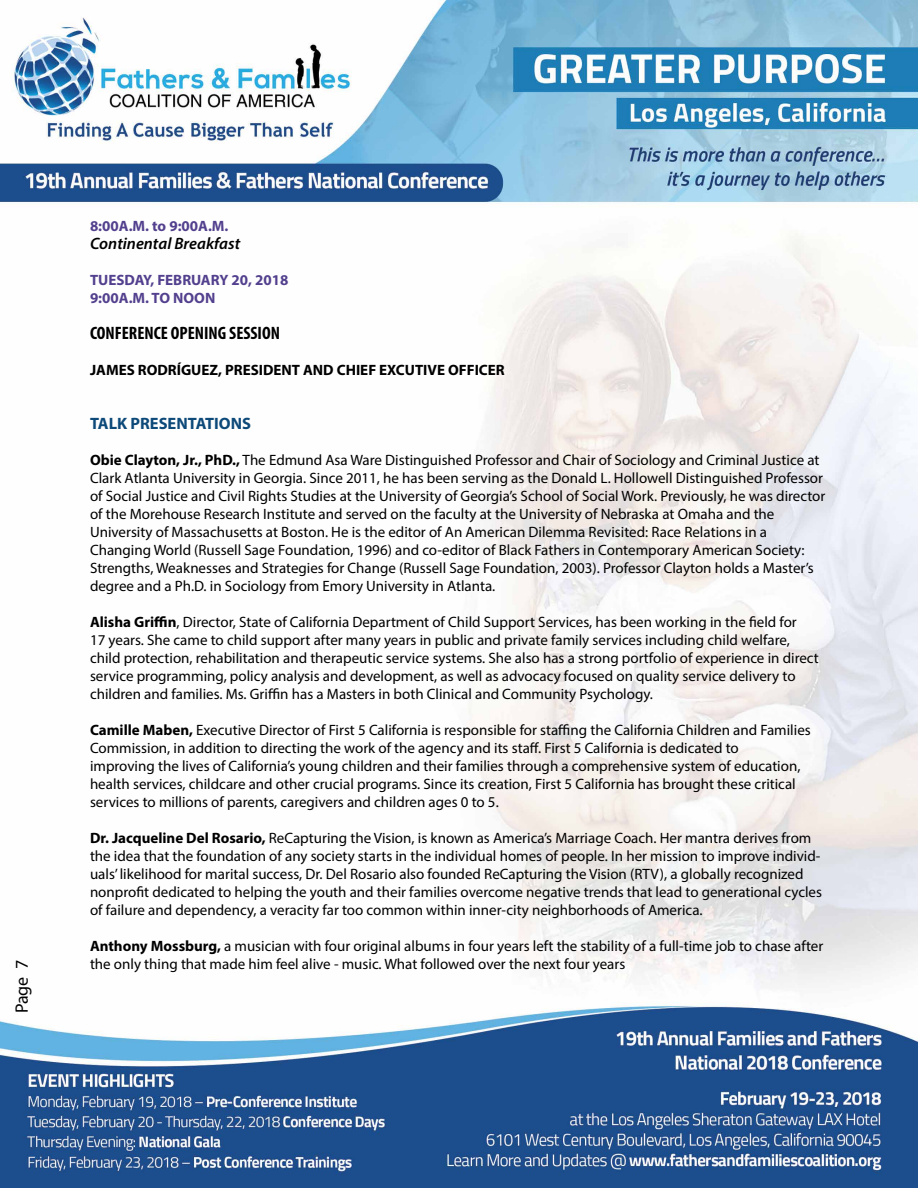
<style>
.page{position:relative;width:918px;height:1188px;background:#fff}
.page>*{position:absolute;margin:0;border:0;box-sizing:border-box;transform-origin:0 0}
.t1{font:700 condensed 18px "Myriad Pro";color:#000}
.t2{font:18px "Myriad Pro";color:#000}
.t3{font:italic 600 16.5px "Myriad Pro";color:#000}
.t4{font:700 16.5px "Myriad Pro";color:#0d4979}
.t5{font:15px/18px "Myriad Pro";color:#000}
.t6{font:700 15px/18px "Myriad Pro";color:#53408e}
.t7{font:700 15px "Myriad Pro";color:#000}
.s1{font-weight:700}
</style>
<div class="page">
<img style="left:0;top:1px;width:917px;height:1187px">
<p class="t2" style="left:11px;top:1013px;width:55px;rotate:-90deg">Page 7</p>
<p class="t6" style="left:90px;top:216px;width:140px">8:00A.M. to 9:00A.M.</p>
<p class="t3" style="left:90px;top:233px;width:152px">Continental Breakfast</p>
<p class="t6" style="left:90px;top:270px;width:200px">TUESDAY, FEBRUARY 20, 2018<br>9:00A.M. TO NOON</p>
<p class="t1" style="left:90px;top:322px;width:192px">CONFERENCE OPENING SESSION</p>
<p class="t7" style="left:90px;top:360px;width:416px">JAMES RODRÍGUEZ, PRESIDENT AND CHIEF EXCUTIVE OFFICER</p>
<p class="t4" style="left:90px;top:413px;width:163px">TALK PRESENTATIONS</p>
<p class="t5" style="left:90px;top:451px;width:737px"><span class="s1">Obie Clayton, Jr., PhD.,</span> The Edmund Asa Ware Distinguished Professor and Chair of Sociology and Criminal Justice at Clark Atlanta University in Georgia. Since 2011, he has been serving as the Donald L. Hollowell Distinguished Professor of Social Justice and Civil Rights Studies at the University of Georgia’s School of Social Work. Previously, he was director of the Morehouse Research Institute and served on the faculty at the University of Nebraska at Omaha and the University of Massachusetts at Boston. He is the editor of An American Dilemma Revisited: Race Relations in a Changing World (Russell Sage Foundation, 1996) and co-editor of Black Fathers in Contemporary American Society:<br>Strengths, Weaknesses and Strategies for Change (Russell Sage Foundation, 2003). Professor Clayton holds a Master’s degree and a Ph.D. in Sociology from Emory University in Atlanta.</p>
<p class="t5" style="left:90px;top:613px;width:730px"><span class="s1">Alisha Griffin</span>, Director, State of California Department of Child Support Services, has been working in the field for<br>17 years. She came to child support after many years in public and private family services including child welfare, child protection, rehabilitation and therapeutic service systems. She also has a strong portfolio of experience in direct service programming, policy analysis and development, as well as advocacy focused on quality service delivery to children and families. Ms. Griffin has a Masters in both Clinical and Community Psychology.</p>
<p class="t5" style="left:90px;top:721px;width:722px"><span class="s1">Camille Maben,</span> Executive Director of First 5 California is responsible for staffing the California Children and Families Commission, in addition to directing the work of the agency and its staff. First 5 California is dedicated to<br>improving the lives of California’s young children and their families through a comprehensive system of education, health services, childcare and other crucial programs. Since its creation, First 5 California has brought these critical services to millions of parents, caregivers and children ages 0 to 5.</p>
<p class="t5" style="left:90px;top:829px;width:734px"><span class="s1">Dr. Jacqueline Del Rosario,</span> ReCapturing the Vision, is known as America’s Marriage Coach. Her mantra derives from the idea that the foundation of any society starts in the individual homes of people. In her mission to improve individ&shy;uals’ likelihood for marital success, Dr. Del Rosario also founded ReCapturing the Vision (RTV), a globally recognized nonprofit dedicated to helping the youth and their families overcome negative trends that lead to generational cycles of failure and dependency, a veracity far too common within inner-city neighborhoods of America.</p>
<p class="t5" style="left:90px;top:937px;width:735px"><span class="s1">Anthony Mossburg,</span> a musician with four original albums in four years left the stability of a full-time job to chase after the only thing that made him feel alive - music. What followed over the next four years</p>
</div>
